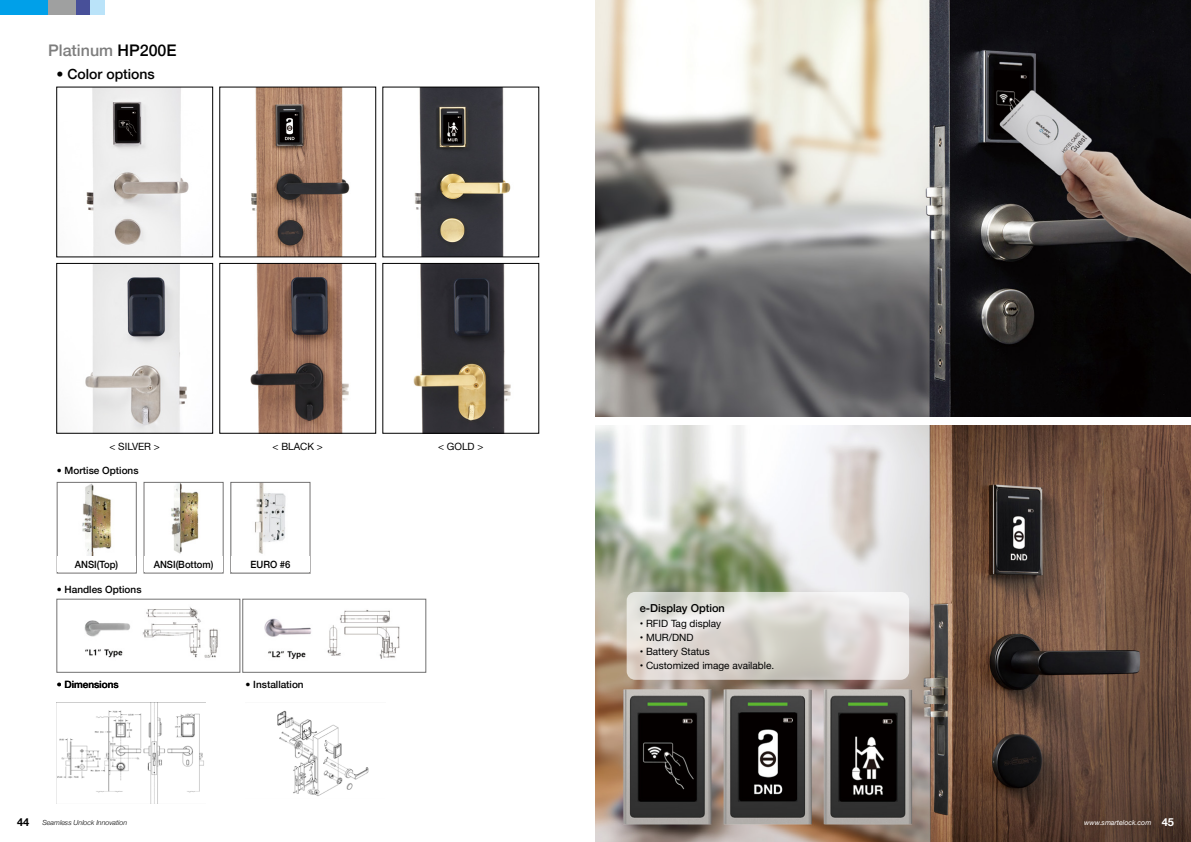
<style>
.page{position:relative;width:1191px;height:842px;background:#fff}
.page>*{position:absolute;margin:0;border:0;box-sizing:border-box;transform-origin:0 0}
.t1{font:500 16px "Helvetica Neue";color:#7d7d7d}
.t2{font:500 14px "Helvetica Neue";color:#000}
.t3{font:500 11px "Helvetica Neue";color:#000}
.t4{font:700 11px "Helvetica Neue";color:#fff}
.t5{font:10px "Helvetica Neue";color:#000}
.t6{font:500 10px "Helvetica Neue";color:#000}
.t7{font:500 10px "Helvetica Neue";color:#000;scale:.95 1}
.t8{font:italic 300 7px "Helvetica Neue";color:#000}
.t9{font:italic 7px "Helvetica Neue";color:#fff}
.s1{color:#000}
.s2{font-weight:700;font-style:normal;font-size:11px}
</style>
<div class="page">
<img style="left:86px;top:89px;width:117px;height:166px">
<img style="left:85px;top:265px;width:102px;height:166px">
<div style="left:57px;top:263px;width:156px;height:170px;border:1px solid #000"></div>
<img style="left:251px;top:89px;width:99px;height:166px">
<img style="left:250px;top:265px;width:99px;height:166px">
<div style="left:220px;top:263px;width:156px;height:170px;border:1px solid #000"></div>
<img style="left:414px;top:89px;width:97px;height:166px">
<div style="left:383px;top:87px;width:156px;height:170px;border:1px solid #000"></div>
<img style="left:413px;top:265px;width:98px;height:166px">
<div style="left:383px;top:263px;width:156px;height:170px;border:1px solid #000"></div>
<img style="left:595px;top:425px;width:596px;height:417px">
<img style="left:595px;top:0;width:596px;height:417px">
<svg style="left:626px;top:592px;width:283px;height:88px;background:#ddd9d4"></svg>
<div style="left:0;top:0;width:48px;height:14px;background:#00a0e9"></div>
<div style="left:48px;top:0;width:29px;height:14px;background:#9fa0a0"></div>
<div style="left:77px;top:0;width:14px;height:14px;background:#485099"></div>
<div style="left:91px;top:0;width:14px;height:14px;background:#bae3f9"></div>
<img style="left:57px;top:702px;width:148px;height:102px">
<img style="left:277px;top:710px;width:92px;height:86px">
<img style="left:57px;top:598px;width:369px;height:74px">
<img style="left:82px;top:484px;width:30px;height:72px">
<div style="left:57px;top:482px;width:79px;height:91px;border:1px solid #727171"></div>
<img style="left:171px;top:484px;width:28px;height:70px">
<div style="left:144px;top:482px;width:79px;height:91px;border:1px solid #727171"></div>
<img style="left:255px;top:484px;width:31px;height:70px">
<div style="left:57px;top:599px;width:183px;height:73px;border:1px solid #727171"></div>
<div style="left:243px;top:599px;width:183px;height:73px;border:1px solid #727171"></div>
<div style="left:58px;top:556px;width:78px;height:16px;background:#fff"></div>
<div style="left:145px;top:556px;width:78px;height:16px;background:#fff"></div>
<h1 class="t1" style="left:48px;top:38px;width:130px">Platinum <span class="s1">HP200E</span></h1>
<h2 class="t2" style="left:57px;top:62px;width:100px">• Color options</h2>
<p class="t5" style="left:109px;top:439px;width:52px">&lt; SILVER &gt;</p>
<p class="t5" style="left:272px;top:439px;width:52px">&lt; BLACK &gt;</p>
<p class="t5" style="left:438px;top:439px;width:47px">&lt; GOLD &gt;</p>
<p class="t6" style="left:57px;top:462px;width:83px">• Mortise Options</p>
<p class="t7" style="left:75px;top:556px;width:47px">ANSI(Top)</p>
<p class="t7" style="left:154px;top:556px;width:64px">ANSI(Bottom)</p>
<p class="t7" style="left:251px;top:556px;width:44px">EURO #6</p>
<p class="t6" style="left:57px;top:582px;width:86px">• Handles Options</p>
<p class="t6" style="left:57px;top:677px;width:63px">• Dimensions</p>
<p class="t6" style="left:245px;top:677px;width:60px">• Installation</p>
<p class="t3" style="left:639px;top:599px;width:87px">e-Display Option</p>
<p class="t5" style="left:639px;top:616px;width:83px">• RFID Tag display</p>
<p class="t5" style="left:639px;top:630px;width:55px">• MUR/DND</p>
<p class="t5" style="left:639px;top:644px;width:71px">• Battery Status</p>
<p class="t5" style="left:639px;top:658px;width:136px">• Customized image available.</p>
<p class="t8" style="left:17px;top:817px;width:112px"><span class="s2">44</span> Seamless Unlock Innovation</p>
<p class="t4" style="left:1161px;top:813px;width:14px">45</p>
<p class="t9" style="left:1084px;top:817px;width:69px">www.smartelock.com</p>
</div>
